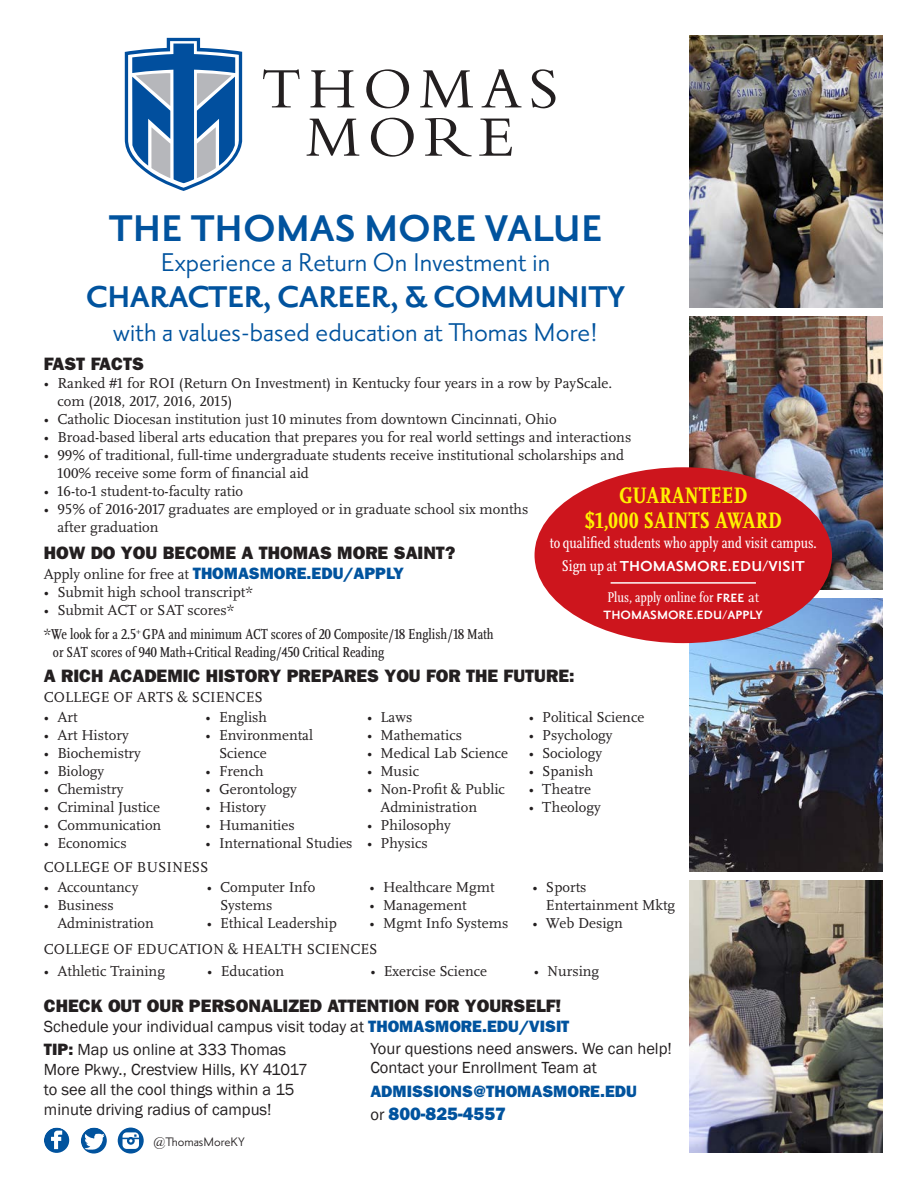
<style>
.page{position:relative;width:918px;height:1188px;background:#fff}
.page>*{position:absolute;margin:0;border:0;box-sizing:border-box;transform-origin:0 0}
.t1{font:700 45.3px "Priori Sans OT";color:#01539e}
.t2{font:700 36.6px "Priori Sans OT";letter-spacing:-.015em;color:#01539e}
.t3{font:31.35px "Priori Sans OT";color:#01539e}
.t4{font:700 condensed 23.4px "Scala OT";letter-spacing:.01em;color:#fff101}
.t5{font:800 18px "Franklin Gothic";color:#231f20}
.t6{font:800 18px "Franklin Gothic";color:#01539e}
.t7{font:700 17.55px "Priori Sans OT";color:#fff}
.t8{font:16.5px/19.8px "Franklin Gothic";color:#231f20}
.t9{font:800 16.5px "Franklin Gothic";color:#01539e}
.t10{font:condensed 16.05px "Scala OT";color:#fff}
.t11{font:15px/18px "Scala OT";color:#231f20}
.t12{font:condensed 15px "Scala OT";color:#231f20}
.t13{font:15px "Priori Sans OT";color:#231f20}
.t14{font:condensed 14.7px "Scala OT";color:#fff}
.t15{font:700 14.7px "Priori Sans OT";color:#fff}
.s1{font-family:"Franklin Gothic";font-weight:800;font-size:16.5px;color:#01539e}
.s2{font-family:"Scala OT";font-weight:400;font-stretch:condensed;font-size:16.05px}
.s3{font-family:"Priori Sans OT";font-weight:700;font-stretch:normal}
.s4{font-stretch:normal}
.s5{font-weight:800;color:#01539e}
.s6{font-weight:800}
.s7{font-weight:400;font-size:16.5px;color:#231f20}
</style>
<div class="page">
<img style="left:690px;top:35px;width:193px;height:272px">
<img style="left:690px;top:317px;width:193px;height:272px">
<img style="left:690px;top:599px;width:193px;height:272px">
<img style="left:690px;top:881px;width:193px;height:272px">
<svg style="left:125px;top:38px;width:117px;height:153px"></svg>
<svg style="left:263px;top:69px;width:37px;height:38px"></svg>
<svg style="left:310px;top:70px;width:44px;height:37px"></svg>
<svg style="left:366px;top:69px;width:43px;height:39px"></svg>
<svg style="left:420px;top:70px;width:53px;height:37px"></svg>
<svg style="left:482px;top:69px;width:39px;height:38px"></svg>
<svg style="left:532px;top:69px;width:24px;height:39px"></svg>
<svg style="left:307px;top:119px;width:52px;height:37px"></svg>
<svg style="left:371px;top:118px;width:43px;height:39px"></svg>
<svg style="left:425px;top:118px;width:47px;height:39px"></svg>
<svg style="left:479px;top:119px;width:33px;height:37px"></svg>
<svg style="left:81px;top:1128px;width:26px;height:26px"></svg>
<img style="left:85px;top:1134px;width:19px;height:16px">
<svg style="left:118px;top:1128px;width:26px;height:26px"></svg>
<div style="left:44px;top:1128px;width:25px;height:25px;background:#01539e;border-radius:50%"></div>
<svg style="left:51px;top:1131px;width:11px;height:18px"></svg>
<div style="left:535px;top:467px;width:297px;height:176px;background:#cd151d;border-radius:50%"></div>
<hr style="left:611px;top:582px;width:145px;height:2px;background:#fff">
<p class="t1" style="left:109px;top:208px;width:495px">THE THOMAS MORE VALUE</p>
<p class="t3" style="left:161px;top:248px;width:391px">Experience a Return On Investment in</p>
<p class="t2" style="left:86px;top:281px;width:541px">CHARACTER, CAREER, &amp; COMMUNITY</p>
<p class="t3" style="left:113px;top:318px;width:486px">with a values-based education at Thomas More!</p>
<p class="t5" style="left:44px;top:354px;width:102px">FAST FACTS</p>
<p class="t11" style="left:57px;top:375px;width:556px;text-indent:-13px">• Ranked #1 for ROI (Return On Investment) in Kentucky four years in a row by PayScale. com (2018, 2017, 2016, 2015)</p>
<p class="t11" style="left:44px;top:411px;width:514px">• Catholic Diocesan institution just 10 minutes from downtown Cincinnati, Ohio</p>
<p class="t11" style="left:44px;top:429px;width:589px">• Broad-based liberal arts education that prepares you for real world settings and interactions</p>
<p class="t11" style="left:57px;top:447px;width:568px;text-indent:-13px">• 99% of traditional, full-time undergraduate students receive institutional scholarships and<br>100% receive some form of financial aid</p>
<p class="t11" style="left:44px;top:483px;width:201px">• 16-to-1 student-to-faculty ratio</p>
<p class="t11" style="left:57px;top:501px;width:473px;text-indent:-13px">• 95% of 2016-2017 graduates are employed or in graduate school six months after graduation</p>
<p class="t5" style="left:44px;top:543px;width:413px">HOW DO YOU BECOME A THOMAS MORE SAINT?</p>
<p class="t11" style="left:44px;top:566px;width:362px">Apply online for free at <span class="s1">THOMASMORE.EDU/APPLY</span></p>
<p class="t11" style="left:44px;top:584px;width:210px">• Submit high school transcript*</p>
<p class="t11" style="left:44px;top:602px;width:192px">• Submit ACT or SAT scores*</p>
<p class="t12" style="left:44px;top:626px;width:451px">*We look for a 2.5<sup>+</sup> GPA and minimum ACT scores of 20 Composite/18 English/18 Math</p>
<p class="t12" style="left:53px;top:644px;width:333px">or SAT scores of 940 Math+Critical Reading/450 Critical Reading</p>
<p class="t4" style="left:619px;top:482px;width:130px">GUARANTEED</p>
<p class="t4" style="left:584px;top:507px;width:199px">$1,000 SAINTS AWARD</p>
<p class="t10" style="left:550px;top:534px;width:269px">to qualified students who apply and visit campus.</p>
<p class="t7" style="left:562px;top:558px;width:244px"><span class="s2">Sign up at</span> THOMASMORE.EDU/VISIT</p>
<p class="t14" style="left:607px;top:589px;width:153px">Plus, apply online for <span class="s3">FREE</span> <span class="s4">at</span></p>
<p class="t15" style="left:604px;top:609px;width:161px">THOMASMORE.EDU/APPLY</p>
<p class="t5" style="left:44px;top:665px;width:532px">A RICH ACADEMIC HISTORY PREPARES YOU FOR THE FUTURE:</p>
<p class="t11" style="left:44px;top:688px;width:220px">COLLEGE OF ARTS &amp; SCIENCES</p>
<p class="t11" style="left:44px;top:708px;width:35px">• Art</p>
<p class="t11" style="left:44px;top:726px;width:86px">• Art History</p>
<p class="t11" style="left:44px;top:744px;width:99px">• Biochemistry</p>
<p class="t11" style="left:44px;top:762px;width:62px">• Biology</p>
<p class="t11" style="left:44px;top:780px;width:81px">• Chemistry</p>
<p class="t11" style="left:44px;top:798px;width:118px">• Criminal Justice</p>
<p class="t11" style="left:44px;top:816px;width:119px">• Communication</p>
<p class="t11" style="left:44px;top:834px;width:84px">• Economics</p>
<p class="t11" style="left:206px;top:708px;width:63px">• English</p>
<p class="t11" style="left:219px;top:726px;width:96px;text-indent:-14px">• Environmental<br>Science</p>
<p class="t11" style="left:206px;top:762px;width:60px">• French</p>
<p class="t11" style="left:206px;top:780px;width:93px">• Gerontology</p>
<p class="t11" style="left:206px;top:798px;width:62px">• History</p>
<p class="t11" style="left:206px;top:816px;width:91px">• Humanities</p>
<p class="t11" style="left:206px;top:834px;width:149px">• International Studies</p>
<p class="t11" style="left:44px;top:858px;width:166px">COLLEGE OF BUSINESS</p>
<p class="t11" style="left:44px;top:879px;width:96px">• Accountancy</p>
<p class="t11" style="left:57px;top:897px;width:98px;text-indent:-13px">• Business<br>Administration</p>
<p class="t11" style="left:220px;top:879px;width:97px;text-indent:-14px">• Computer Info<br>Systems</p>
<p class="t11" style="left:207px;top:915px;width:132px">• Ethical Leadership</p>
<p class="t11" style="left:367px;top:708px;width:47px">• Laws</p>
<p class="t11" style="left:367px;top:726px;width:97px">• Mathematics</p>
<p class="t11" style="left:367px;top:744px;width:143px">• Medical Lab Science</p>
<p class="t11" style="left:367px;top:762px;width:54px">• Music</p>
<p class="t11" style="left:381px;top:780px;width:126px;text-indent:-14px">• Non-Profit &amp; Public<br>Administration</p>
<p class="t11" style="left:367px;top:816px;width:85px">• Philosophy</p>
<p class="t11" style="left:367px;top:834px;width:62px">• Physics</p>
<p class="t11" style="left:370px;top:879px;width:126px">• Healthcare Mgmt</p>
<p class="t11" style="left:370px;top:897px;width:98px">• Management</p>
<p class="t11" style="left:370px;top:915px;width:140px">• Mgmt Info Systems</p>
<p class="t11" style="left:529px;top:708px;width:117px">• Political Science</p>
<p class="t11" style="left:529px;top:726px;width:85px">• Psychology</p>
<p class="t11" style="left:529px;top:744px;width:75px">• Sociology</p>
<p class="t11" style="left:529px;top:762px;width:66px">• Spanish</p>
<p class="t11" style="left:529px;top:780px;width:64px">• Theatre</p>
<p class="t11" style="left:529px;top:798px;width:74px">• Theology</p>
<p class="t11" style="left:546px;top:879px;width:131px;text-indent:-14px">• Sports<br>Entertainment Mktg</p>
<p class="t11" style="left:532px;top:915px;width:92px">• Web Design</p>
<p class="t11" style="left:44px;top:940px;width:335px">COLLEGE OF EDUCATION &amp; HEALTH SCIENCES</p>
<p class="t11" style="left:44px;top:963px;width:123px">• Athletic Training</p>
<p class="t11" style="left:207px;top:963px;width:79px">• Education</p>
<p class="t11" style="left:370px;top:963px;width:118px">• Exercise Science</p>
<p class="t11" style="left:534px;top:963px;width:67px">• Nursing</p>
<p class="t5" style="left:44px;top:995px;width:519px">CHECK OUT OUR PERSONALIZED ATTENTION FOR YOURSELF!</p>
<p class="t8" style="left:44px;top:1017px;width:527px">Schedule your individual campus visit today at <span class="s5">THOMASMORE.EDU/VISIT</span></p>
<p class="t8" style="left:44px;top:1040px;width:265px"><span class="s6">TIP:</span> Map us online at 333 Thomas More Pkwy., Crestview Hills, KY 41017 to see all the cool things within a 15 minute driving radius of campus!</p>
<p class="t13" style="left:153px;top:1135px;width:93px">@ThomasMoreKY</p>
<p class="t8" style="left:370px;top:1039px;width:303px">Your questions need answers. We can help!</p>
<p class="t8" style="left:370px;top:1058px;width:228px">Contact your Enrollment Team at</p>
<p class="t9" style="left:370px;top:1081px;width:268px">ADMISSIONS@THOMASMORE.EDU</p>
<p class="t6" style="left:370px;top:1103px;width:137px"><span class="s7">or</span> 800-825-4557</p>
</div>
